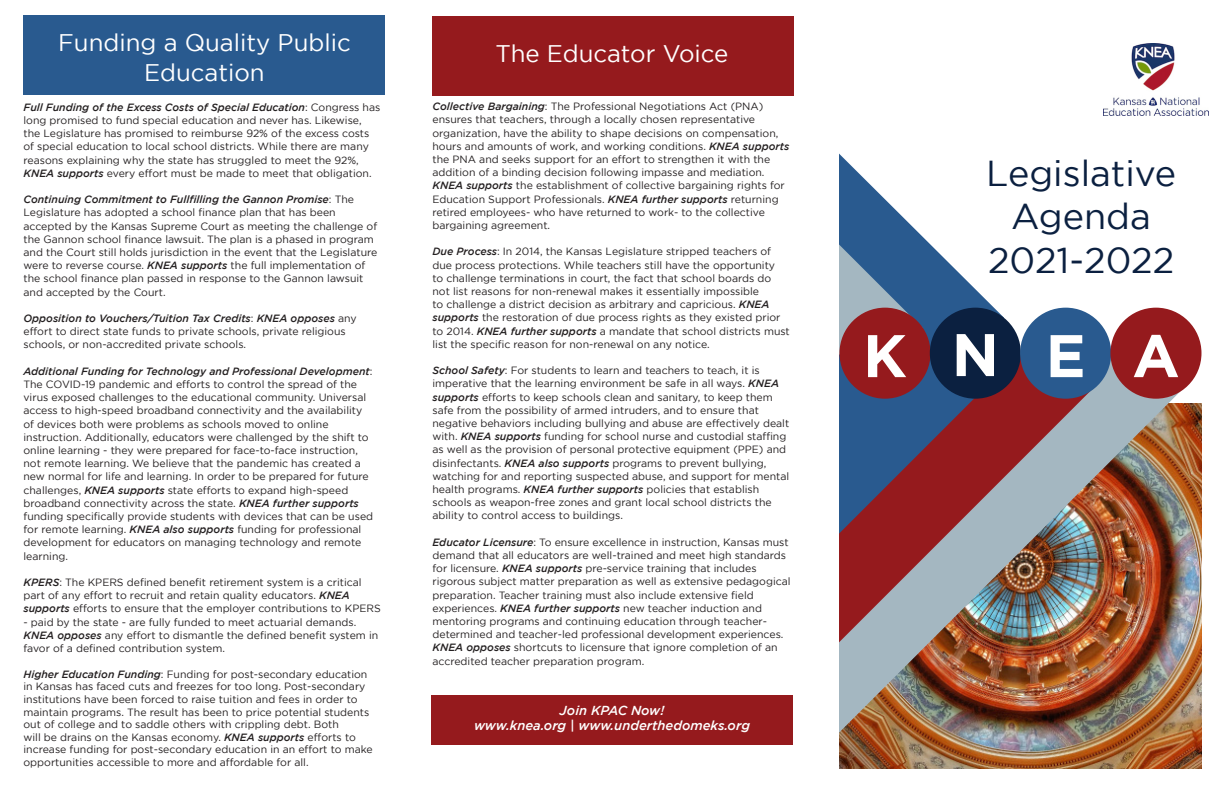
<style>
.page{position:relative;width:1224px;height:792px;background:#fff}
.page>*{position:absolute;margin:0;border:0;box-sizing:border-box;transform-origin:0 0}
.t1{font:700 60px "Gotham";color:#fff}
.t2{font:36px "Gotham";color:#0b2040}
.t3{font:26px "Gotham";color:#fff}
.t4{font:24px/30px "Gotham";color:#fff;text-align:center}
.t5{font:italic 500 13px "Gotham";color:#fff}
.t6{font:10.5px/13.2px "Gotham";color:#231f20}
.s1{font-weight:500;font-style:italic}
</style>
<div class="page">
<img style="left:840px;top:403px;width:362px;height:365px">
<div style="left:432px;top:16px;width:362px;height:79px;background:#951a1d"></div>
<img style="left:839px;top:360px;width:349px;height:373px">
<img style="left:839px;top:360px;width:256px;height:283px">
<svg style="left:839px;top:153px;width:165px;height:381px"></svg>
<div style="left:840px;top:308px;width:91px;height:91px;background:#951a1d;border-radius:50%"></div>
<div style="left:930px;top:308px;width:91px;height:91px;background:#0b2040;border-radius:50%"></div>
<div style="left:1020px;top:308px;width:91px;height:91px;background:#295a8f;border-radius:50%"></div>
<div style="left:1110px;top:308px;width:91px;height:91px;background:#951a1d;border-radius:50%"></div>
<img style="left:1103px;top:44px;width:106px;height:71px">
<div style="left:24px;top:16px;width:362px;height:79px;background:#295a8f"></div>
<div style="left:431px;top:696px;width:362px;height:49px;background:#951a1d"></div>
<p class="t4" style="left:58px;top:27px;width:294px">Funding a Quality Public<br>Education</p>
<p class="t3" style="left:79px;top:33px;width:254px">The Educator Voice</p>
<p class="t4" style="left:496px;top:38px;width:234px">The Educator Voice</p>
<p class="t6" style="left:24px;top:100px;width:358px"><span class="s1">Full Funding of the Excess Costs of Special Education</span>: Congress has long promised to fund special education and never has. Likewise, the Legislature has promised to reimburse 92% of the excess costs of special education to local school districts. While there are many reasons explaining why the state has struggled to meet the 92%, <span class="s1">KNEA supports</span> every effort must be made to meet that obligation.</p>
<p class="t6" style="left:24px;top:193px;width:355px"><span class="s1">Continuing Commitment to Fullfilling the Gannon Promise</span>: The Legislature has adopted a school finance plan that has been accepted by the Kansas Supreme Court as meeting the challenge of the Gannon school finance lawsuit. The plan is a phased in program and the Court still holds jurisdiction in the event that the Legislature were to reverse course. <span class="s1">KNEA supports</span> the full implementation of the school finance plan passed in response to the Gannon lawsuit and accepted by the Court.</p>
<p class="t6" style="left:24px;top:312px;width:335px"><span class="s1">Opposition to Vouchers/Tuition Tax Credits</span>: <span class="s1">KNEA opposes</span> any effort to direct state funds to private schools, private religious schools, or non-accredited private schools.</p>
<p class="t6" style="left:24px;top:364px;width:351px"><span class="s1">Additional Funding for Technology and Professional Development</span>:<br>The COVID-19 pandemic and efforts to control the spread of the virus exposed challenges to the educational community. Universal access to high-speed broadband connectivity and the availability of devices both were problems as schools moved to online instruction. Additionally, educators were challenged by the shift to online learning - they were prepared for face-to-face instruction, not remote learning. We believe that the pandemic has created a new normal for life and learning. In order to be prepared for future challenges, <span class="s1">KNEA supports</span> state efforts to expand high-speed broadband connectivity across the state. <span class="s1">KNEA further supports </span>funding specifically provide students with devices that can be used for remote learning. <span class="s1">KNEA also supports</span> funding for professional development for educators on managing technology and remote learning.</p>
<p class="t6" style="left:24px;top:576px;width:359px"><span class="s1">KPERS</span>: The KPERS defined benefit retirement system is a critical part of any effort to recruit and retain quality educators. <span class="s1">KNEA supports</span> efforts to ensure that the employer contributions to KPERS</p>
<p class="t6" style="left:24px;top:615px;width:356px">- paid by the state - are fully funded to meet actuarial demands.<br><span class="s1">KNEA opposes</span> any effort to dismantle the defined benefit system in favor of a defined contribution system.</p>
<p class="t6" style="left:24px;top:668px;width:351px;line-height:12.6px"><span class="s1">Higher Education Funding</span>: Funding for post-secondary education in Kansas has faced cuts and freezes for too long. Post-secondary institutions have been forced to raise tuition and fees in order to maintain programs. The result has been to price potential students out of college and to saddle others with crippling debt. Both<br>will be drains on the Kansas economy. <span class="s1">KNEA supports</span> efforts to increase funding for post-secondary education in an effort to make opportunities accessible to more and affordable for all.</p>
<p class="t6" style="left:432px;top:100px;width:358px"><span class="s1">Collective Bargaining</span>: The Professional Negotiations Act (PNA) ensures that teachers, through a locally chosen representative organization, have the ability to shape decisions on compensation, hours and amounts of work, and working conditions. <span class="s1">KNEA supports </span>the PNA and seeks support for an effort to strengthen it with the addition of a binding decision following impasse and mediation.<br><span class="s1">KNEA supports</span> the establishment of collective bargaining rights for Education Support Professionals. <span class="s1">KNEA further supports</span> returning retired employees- who have returned to work- to the collective bargaining agreement.</p>
<p class="t6" style="left:432px;top:245px;width:359px"><span class="s1">Due Process</span>: In 2014, the Kansas Legislature stripped teachers of due process protections. While teachers still have the opportunity<br>to challenge terminations in court, the fact that school boards do not list reasons for non-renewal makes it essentially impossible<br>to challenge a district decision as arbitrary and capricious. <span class="s1">KNEA supports</span> the restoration of due process rights as they existed prior to 2014. <span class="s1">KNEA further supports</span> a mandate that school districts must list the specific reason for non-renewal on any notice.</p>
<p class="t6" style="left:432px;top:364px;width:358px"><span class="s1">School Safety</span>: For students to learn and teachers to teach, it is imperative that the learning environment be safe in all ways. <span class="s1">KNEA supports</span> efforts to keep schools clean and sanitary, to keep them safe from the possibility of armed intruders, and to ensure that negative behaviors including bullying and abuse are effectively dealt with. <span class="s1">KNEA supports</span> funding for school nurse and custodial staffing as well as the provision of personal protective equipment (PPE) and disinfectants. <span class="s1">KNEA also supports</span> programs to prevent bullying, watching for and reporting suspected abuse, and support for mental health programs. <span class="s1">KNEA further supports</span> policies that establish schools as weapon-free zones and grant local school districts the ability to control access to buildings.</p>
<p class="t6" style="left:432px;top:535px;width:360px"><span class="s1">Educator Licensure</span>: To ensure excellence in instruction, Kansas must demand that all educators are well-trained and meet high standards for licensure. <span class="s1">KNEA supports</span> pre-service training that includes rigorous subject matter preparation as well as extensive pedagogical preparation. Teacher training must also include extensive field experiences. <span class="s1">KNEA further supports</span> new teacher induction and mentoring programs and continuing education through teacher&shy;determined and teacher-led professional development experiences.<br><span class="s1">KNEA opposes</span> shortcuts to licensure that ignore completion of an accredited teacher preparation program.</p>
<p class="t5" style="left:560px;top:703px;width:106px">Join KPAC Now!</p>
<p class="t5" style="left:474px;top:718px;width:277px">www.knea.org | www.underthedomeks.org</p>
<p class="t2" style="left:986px;top:154px;width:192px">Legislative</p>
<p class="t2" style="left:1011px;top:197px;width:141px">Agenda</p>
<p class="t2" style="left:988px;top:240px;width:188px">2021-2022</p>
<p class="t1" style="left:863px;top:321px;width:45px">K</p>
<p class="t1" style="left:952px;top:320px;width:49px">N</p>
<p class="t1" style="left:1046px;top:321px;width:42px">E</p>
<p class="t1" style="left:1132px;top:321px;width:49px">A</p>
</div>
